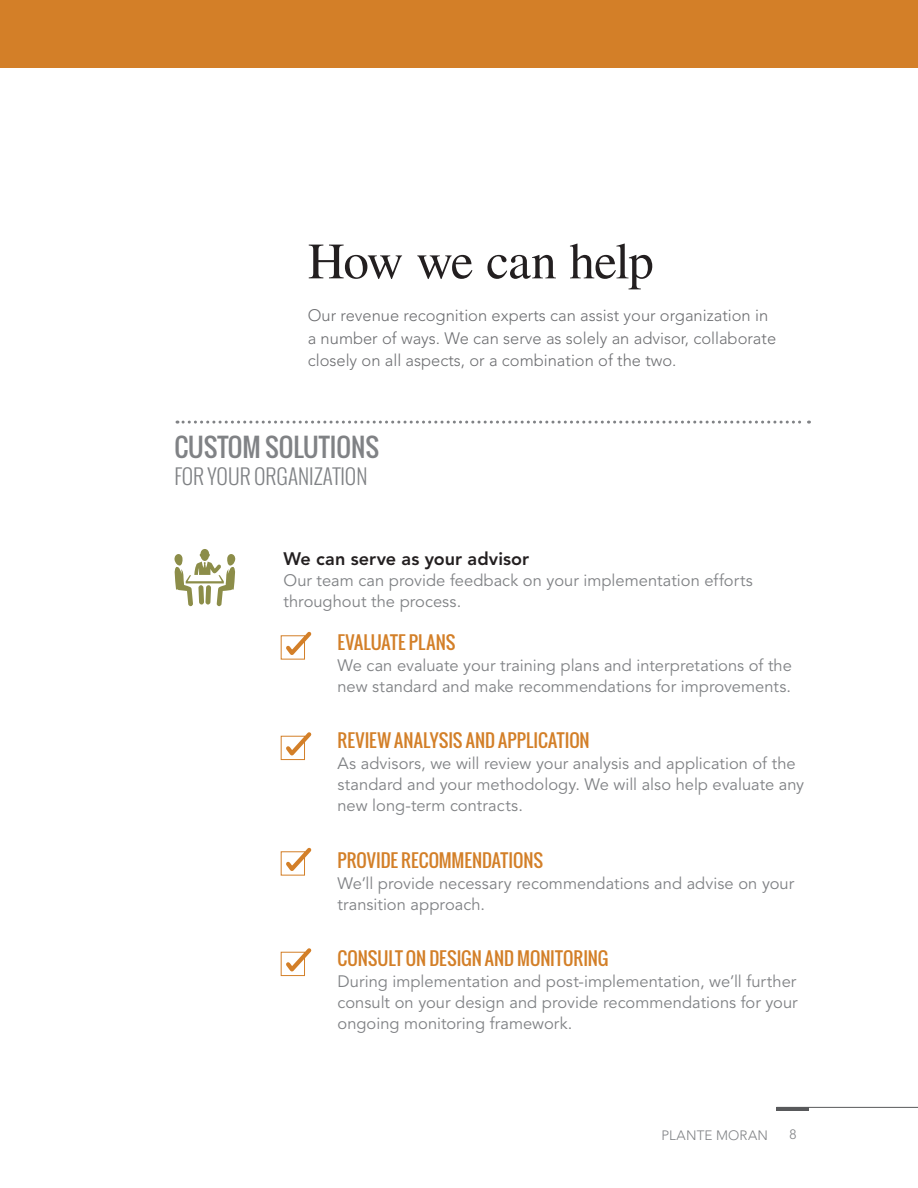
<style>
.page{position:relative;width:918px;height:1188px;background:#fff}
.page>*{position:absolute;margin:0;border:0;box-sizing:border-box;transform-origin:0 0}
.t1{font:51px "Times";letter-spacing:-.025em;color:#231f20}
.t2{font:25.5px "Oswald";color:#808285}
.t3{font:300 21px "Oswald";color:#808285}
.t4{font:18px "Oswald";color:#d37f28}
.t5{font:800 18px "Avenir LT Std";letter-spacing:.005em;color:#231f20}
.t6{font:16.5px/21px "Avenir LT Std";color:#808285}
.t7{font:300 16.5px/22.5px "Avenir LT Std";color:#6d6e71}
.t8{font:300 13.5px "Avenir LT Std";letter-spacing:.01em;color:#808285}
</style>
<div class="page">
<hr style="left:777px;top:1107px;width:141px;height:1px;background:#58595b">
<hr style="left:777px;top:1107px;width:32px;height:3px;background:#58595b">
<div style="left:0;top:0;width:918px;height:68px;background:#d37f28"></div>
<svg style="left:177px;top:421px;width:632px;height:3px"></svg>
<svg style="left:282px;top:631px;width:30px;height:29px"></svg>
<svg style="left:282px;top:732px;width:30px;height:28px"></svg>
<svg style="left:282px;top:847px;width:30px;height:29px"></svg>
<svg style="left:282px;top:948px;width:30px;height:28px"></svg>
<svg style="left:174px;top:549px;width:62px;height:57px"></svg>
<h1 class="t1" style="left:308px;top:233px;width:347px">How we can help</h1>
<p class="t7" style="left:308px;top:304px;width:470px">Our revenue recognition experts can assist your organization in a number of ways. We can serve as solely an advisor, collaborate closely on all aspects, or a combination of the two.</p>
<h2 class="t2" style="left:174px;top:428px;width:206px">CUSTOM SOLUTIONS</h2>
<p class="t3" style="left:174px;top:462px;width:195px">FOR YOUR ORGANIZATION</p>
<p class="t5" style="left:284px;top:549px;width:247px">We can serve as your advisor</p>
<p class="t6" style="left:284px;top:571px;width:471px">Our team can provide feedback on your implementation efforts throughout the process.</p>
<p class="t4" style="left:338px;top:629px;width:119px">EVALUATE PLANS</p>
<p class="t6" style="left:338px;top:656px;width:456px">We can evaluate your training plans and interpretations of the new standard and make recommendations for improvements.</p>
<p class="t4" style="left:338px;top:727px;width:254px">REVIEW ANALYSIS AND APPLICATION</p>
<p class="t6" style="left:338px;top:754px;width:468px">As advisors, we will review your analysis and application of the standard and your methodology. We will also help evaluate any new long-term contracts.</p>
<p class="t4" style="left:338px;top:846px;width:207px">PROVIDE RECOMMENDATIONS</p>
<p class="t6" style="left:338px;top:873px;width:458px">We’ll provide necessary recommendations and advise on your transition approach.</p>
<p class="t4" style="left:338px;top:945px;width:272px">CONSULT ON DESIGN AND MONITORING</p>
<p class="t6" style="left:338px;top:971px;width:462px;text-align:justify">During implementation and post-implementation, we’ll further consult on your design and provide recommendations for your ongoing monitoring framework.</p>
<p class="t8" style="left:662px;top:1127px;width:108px">PLANTE MORAN</p>
<p class="t8" style="left:789px;top:1127px;width:9px">8</p>
</div>
